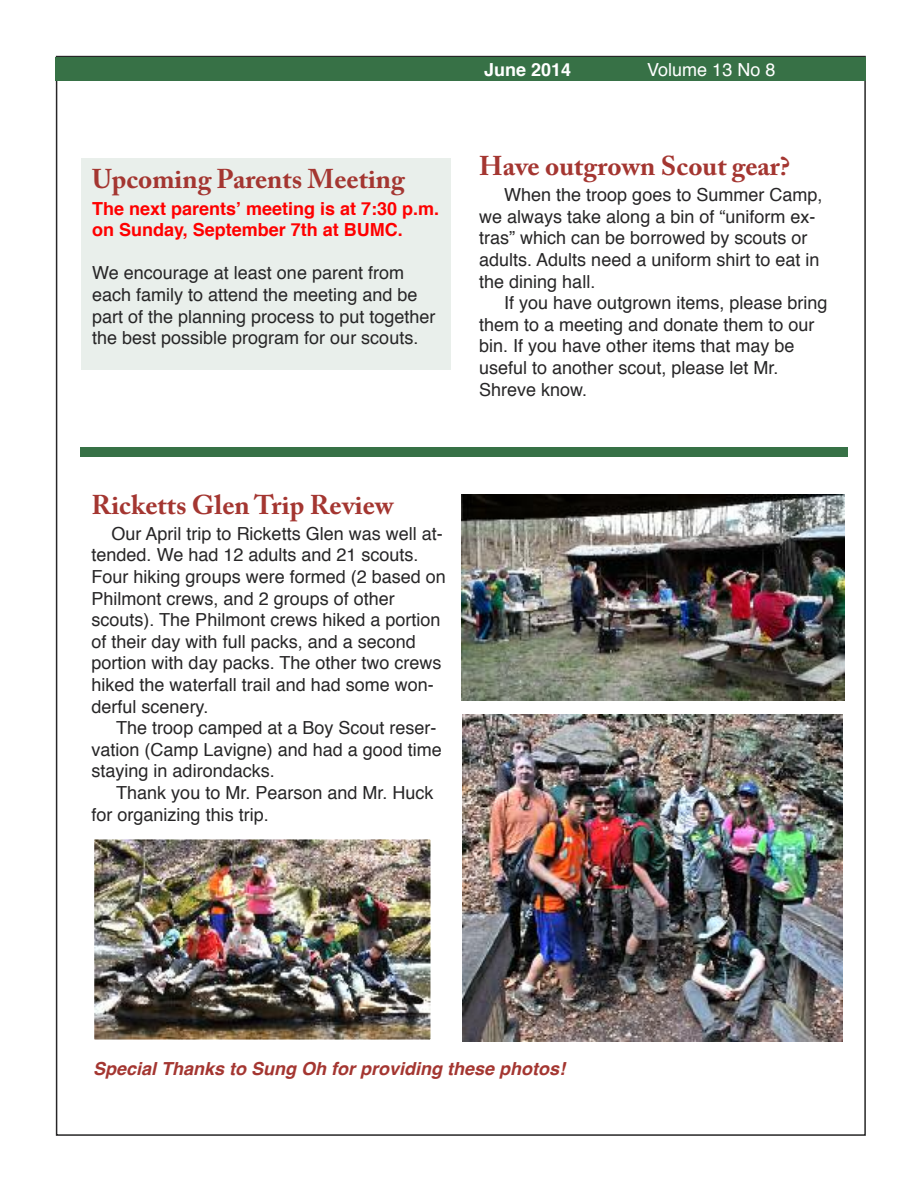
<style>
.page{position:relative;width:918px;height:1188px;background:#fff}
.page>*{position:absolute;margin:0;border:0;box-sizing:border-box;transform-origin:0 0}
.t1{font:700 27px "Adobe Caslon Pro";color:#a43631}
.t2{font:18px/21.6px "Helvetica";color:#272627}
.t3{font:700 18px/21.6px "Helvetica";color:#f00}
.t4{font:italic 700 18px "Helvetica";color:#a43631}
.t5{font:18px "Helvetica";color:#fff}
.t6{font:700 18px "Helvetica";color:#fff}
</style>
<div class="page">
<div style="left:56px;top:57px;width:810px;height:24px;background:#377146"></div>
<div style="left:80px;top:447px;width:767px;height:10px;background:#377146"></div>
<div style="left:81px;top:158px;width:370px;height:212px;background:#e9efeb"></div>
<img style="left:462px;top:495px;width:382px;height:206px">
<img style="left:96px;top:841px;width:333px;height:197px">
<div style="left:93px;top:838px;width:339px;height:203px;border:2px solid #fff"></div>
<img style="left:462px;top:715px;width:380px;height:326px">
<h1 class="t1" style="left:92px;top:169px;width:314px">Upcoming Parents Meeting</h1>
<p class="t3" style="left:92px;top:199px;width:349px">The next parents’ meeting is at 7:30 p.m. on Sunday, September 7th at BUMC.</p>
<p class="t2" style="left:92px;top:264px;width:345px">We encourage at least one parent from each family to attend the meeting and be part of the planning process to put together the best possible program for our scouts.</p>
<p class="t6" style="left:484px;top:62px;width:89px">June 2014</p>
<p class="t5" style="left:647px;top:62px;width:130px">Volume 13 No 8</p>
<h1 class="t1" style="left:479px;top:155px;width:312px">Have outgrown Scout gear?</h1>
<p class="t2" style="left:479px;top:185px;width:345px;text-indent:25px">When the troop goes to Summer Camp, we always take along a bin of “uniform ex&shy;tras” which can be borrowed by scouts or adults. Adults need a uniform shirt to eat in the dining hall.</p>
<p class="t2" style="left:479px;top:293px;width:350px;text-indent:25px">If you have outgrown items, please bring them to a meeting and donate them to our bin. If you have other items that may be useful to another scout, please let Mr.<br>Shreve know.</p>
<h1 class="t1" style="left:92px;top:494px;width:303px">Ricketts Glen Trip Review</h1>
<p class="t2" style="left:92px;top:524px;width:356px;text-indent:20px">Our April trip to Ricketts Glen was well at&shy;tended. We had 12 adults and 21 scouts.<br>Four hiking groups were formed (2 based on Philmont crews, and 2 groups of other scouts). The Philmont crews hiked a portion of their day with full packs, and a second portion with day packs. The other two crews hiked the waterfall trail and had some won&shy;derful scenery.</p>
<p class="t2" style="left:92px;top:719px;width:352px;text-indent:25px">The troop camped at a Boy Scout reser&shy;vation (Camp Lavigne) and had a good time staying in adirondacks.</p>
<p class="t2" style="left:92px;top:783px;width:343px;text-indent:25px">Thank you to Mr. Pearson and Mr. Huck for organizing this trip.</p>
<p class="t4" style="left:93px;top:1061px;width:474px">Special Thanks to Sung Oh for providing these photos!</p>
</div>
